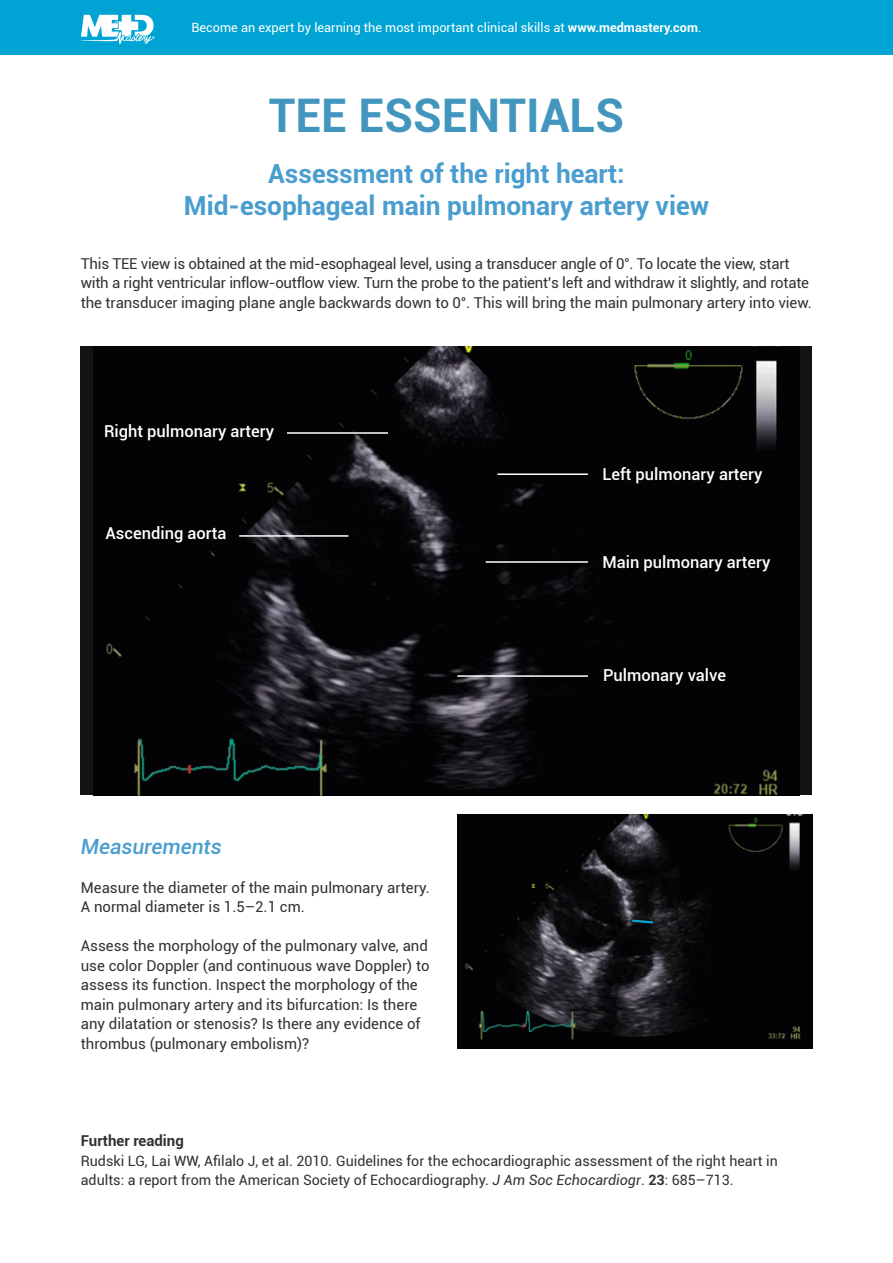
<style>
.page{position:relative;width:893px;height:1263px;background:#fff}
.page>*{position:absolute;margin:0;border:0;box-sizing:border-box;transform-origin:0 0}
.t1{font:700 46.35px "Roboto";color:#4296bd}
.t2{font:700 26.25px/31.5px "Roboto";color:#499dcf;text-align:center}
.t3{font:italic 500 21px "Roboto";color:#499dcf}
.t4{font:500 16.5px "Roboto";color:#fff}
.t5{font:15px/19.5px "Roboto";color:#323231}
.t6{font:700 15px "Roboto";color:#323231}
.t7{font:14.25px/19.5px "Roboto";color:#323231}
.t8{font:12.75px "Roboto";color:#fff}
.s1{font-weight:700}
.s2{font-style:italic}
</style>
<div class="page">
<div style="left:0;top:0;width:893px;height:54px;background:#00a4d4"></div>
<svg style="left:81px;top:15px;width:74px;height:29px"></svg>
<div style="left:81px;top:346px;width:731px;height:449px;background:#131414"></div>
<img style="left:94px;top:346px;width:705px;height:449px">
<hr style="left:486px;top:561px;width:102px;height:2px;background:#fff">
<hr style="left:457px;top:675px;width:131px;height:2px;background:#fff">
<hr style="left:497px;top:473px;width:91px;height:2px;background:#fff">
<img style="left:457px;top:814px;width:355px;height:235px">
<svg style="left:631px;top:918px;width:23px;height:7px"></svg>
<hr style="left:287px;top:432px;width:101px;height:2px;background:#fff">
<hr style="left:239px;top:535px;width:109px;height:2px;background:#fff">
<p class="t8" style="left:191px;top:18px;width:512px">Become an expert by learning the most important clinical skills at <span class="s1">www.medmastery.com</span>.</p>
<h1 class="t1" style="left:269px;top:83px;width:357px">TEE ESSENTIALS</h1>
<h2 class="t2" style="left:184px;top:157px;width:527px">Assessment of the right heart:<br>Mid-esophageal main pulmonary artery view</h2>
<p class="t5" style="left:81px;top:253px;width:732px">This TEE view is obtained at the mid-esophageal level, using a transducer angle of 0°. To locate the view, start with a right ventricular inflow-outflow view. Turn the probe to the patient’s left and withdraw it slightly, and rotate the transducer imaging plane angle backwards down to 0°. This will bring the main pulmonary artery into view.</p>
<p class="t4" style="left:104px;top:419px;width:172px">Right pulmonary artery</p>
<p class="t4" style="left:105px;top:522px;width:122px">Ascending aorta</p>
<h3 class="t3" style="left:81px;top:831px;width:142px">Measurements</h3>
<p class="t5" style="left:81px;top:877px;width:351px">Measure the diameter of the main pulmonary artery.<br>A normal diameter is 1.5–2.1 cm.</p>
<p class="t5" style="left:81px;top:935px;width:350px">Assess the morphology of the pulmonary valve, and use color Doppler (and continuous wave Doppler) to assess its function. Inspect the morphology of the main pulmonary artery and its bifurcation: Is there any dilatation or stenosis? Is there any evidence of thrombus (pulmonary embolism)?</p>
<p class="t4" style="left:602px;top:462px;width:161px">Left pulmonary artery</p>
<p class="t4" style="left:602px;top:550px;width:169px">Main pulmonary artery</p>
<p class="t4" style="left:603px;top:664px;width:124px">Pulmonary valve</p>
<p class="t6" style="left:81px;top:1130px;width:105px">Further reading</p>
<p class="t7" style="left:81px;top:1150px;width:699px">Rudski LG, Lai WW, Afilalo J, et al. 2010. Guidelines for the echocardiographic assessment of the right heart in adults: a report from the American Society of Echocardiography. <span class="s2">J Am Soc Echocardiogr</span>. <span class="s1">23</span>: 685–713.</p>
</div>
